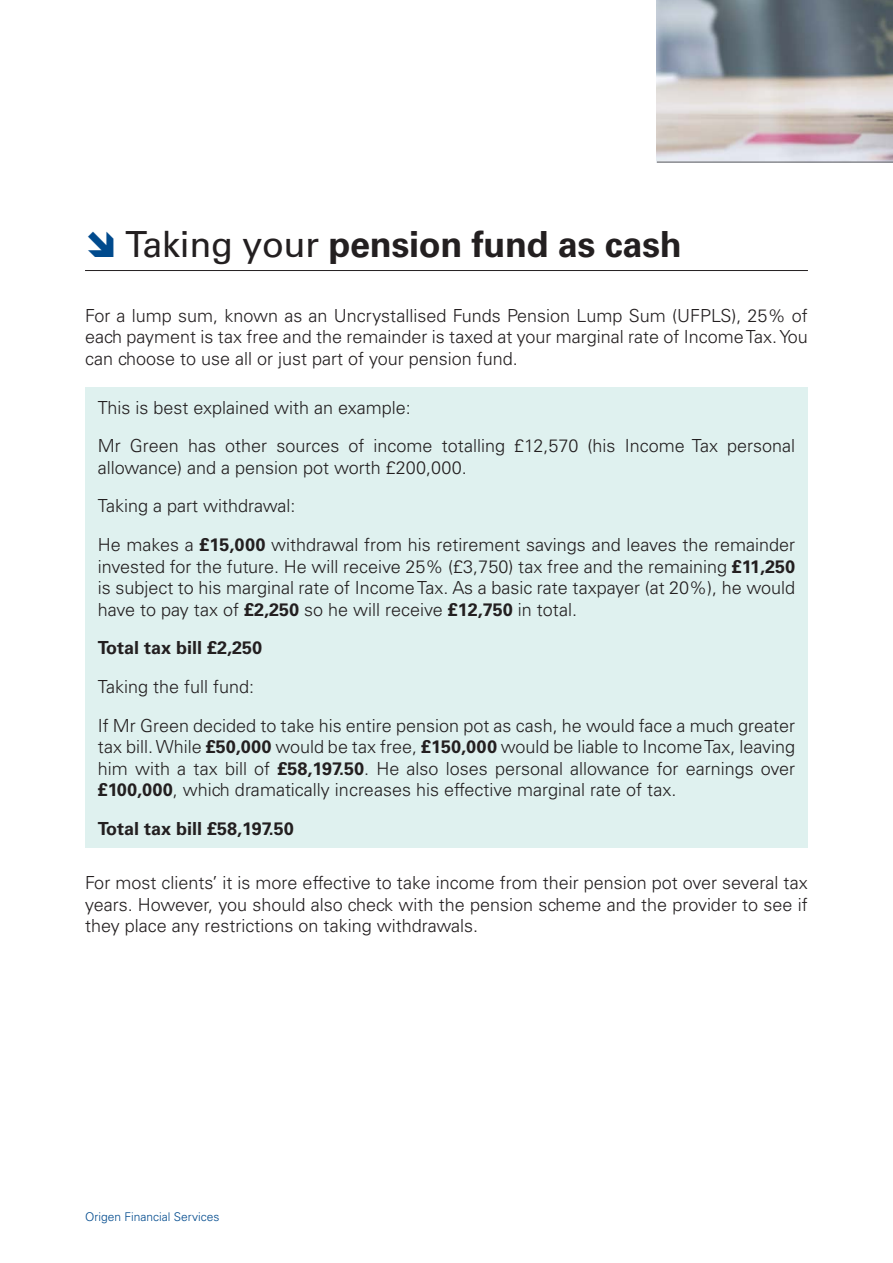
<style>
.page{position:relative;width:893px;height:1263px;background:#fff}
.page>*{position:absolute;margin:0;border:0;box-sizing:border-box;transform-origin:0 0}
.Heading{font:700 36px "Univers LT Std";letter-spacing:-.01em;color:#231f20}
.Body_copy{font:300 18px/21.6px "Univers LT Std";color:#231f20;text-align:justify}
.Body_copy-2{font:700 18px "Univers LT Std";color:#231f20}
.t1{font:300 12px "Univers LT Std";color:#004a8d}
.s1{font-weight:400}
.s2{font-weight:700}
</style>
<div class="page">
<hr style="left:85px;top:270px;width:723px;height:1px;background:#231f20">
<div style="left:85px;top:388px;width:723px;height:460px;background:#dff1ef"></div>
<img style="left:657px;top:0;width:236px;height:162px">
<hr style="left:657px;top:162px;width:236px;height:1px;background:#6c6d70">
<p class="Heading" style="left:125px;top:224px;width:558px"><span class="s1">Taking your</span> pension fund as cash</p>
<p class="Body_copy" style="left:85px;top:304px;width:724px">For a lump sum, known as an Uncrystallised Funds Pension Lump Sum (UFPLS), 25% of each payment is tax free and the remainder is taxed at your marginal rate of Income Tax. You can choose to use all or just part of your pension fund.</p>
<p class="Body_copy" style="left:98px;top:396px;width:315px">This is best explained with an example:</p>
<p class="Body_copy" style="left:98px;top:435px;width:699px">Mr Green has other sources of income totalling £12,570 (his Income Tax personal allowance) and a pension pot worth £200,000.</p>
<p class="Body_copy" style="left:98px;top:495px;width:199px">Taking a part withdrawal:</p>
<p class="Body_copy" style="left:98px;top:534px;width:699px">He makes a <span class="s2">£15,000</span> withdrawal from his retirement savings and leaves the remainder invested for the future. He will receive 25% (£3,750) tax free and the remaining <span class="s2">£11,250 </span>is subject to his marginal rate of Income Tax. As a basic rate taxpayer (at 20%), he would have to pay tax of <span class="s2">£2,250</span> so he will receive <span class="s2">£12,750</span> in total.</p>
<p class="Body_copy-2" style="left:98px;top:637px;width:166px">Total tax bill £2,250</p>
<p class="Body_copy" style="left:98px;top:676px;width:158px">Taking the full fund:</p>
<p class="Body_copy" style="left:98px;top:714px;width:699px">If Mr Green decided to take his entire pension pot as cash, he would face a much greater tax bill. While <span class="s2">£50,000</span> would be tax free, <span class="s2">£150,000</span> would be liable to Income Tax, leaving him with a tax bill of <span class="s2">£58,197.50</span>. He also loses personal allowance for earnings over <span class="s2">£100,000</span>, which dramatically increases his effective marginal rate of tax.</p>
<p class="Body_copy-2" style="left:98px;top:818px;width:198px">Total tax bill £58,197.50</p>
<p class="Body_copy" style="left:85px;top:872px;width:724px">For most clients’ it is more effective to take income from their pension pot over several tax years. However, you should also check with the pension scheme and the provider to see if they place any restrictions on taking withdrawals.</p>
<p class="t1" style="left:85px;top:1209px;width:136px">Origen Financial Services</p>
</div>
